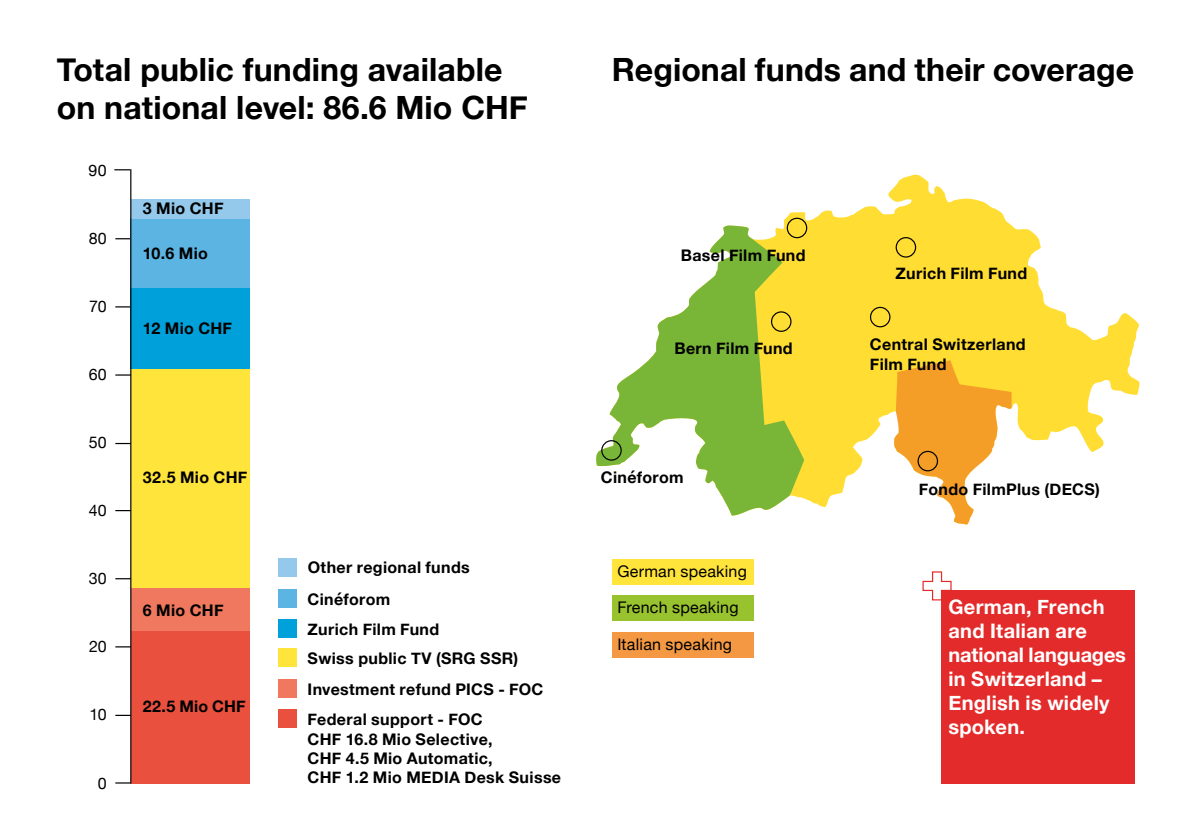
<style>
.page{position:relative;width:1191px;height:840px;background:#fff}
.page>*{position:absolute;margin:0;border:0;box-sizing:border-box;transform-origin:0 0}
.t1{font:700 32px/38.4px "Helvetica Neue";letter-spacing:.005em;color:#000}
.t2{font:700 20px/24px "Helvetica Neue";letter-spacing:.015em;color:#fff}
.t3{font:700 16px/19.2px "Helvetica Neue";letter-spacing:.02em;color:#000}
.t4{font:16px "Helvetica Neue";letter-spacing:.015em;color:#000}
</style>
<div class="page">
<svg style="left:731px;top:174px;width:408px;height:342px;fill:#fd3"></svg>
<svg style="left:894px;top:360px;width:117px;height:164px"></svg>
<svg style="left:596px;top:225px;width:208px;height:290px"></svg>
<div style="left:786px;top:217px;width:21px;height:21px;border:1px solid #000;border-radius:50%"></div>
<div style="left:895px;top:237px;width:21px;height:20px;border:1px solid #000;border-radius:50%"></div>
<div style="left:771px;top:311px;width:20px;height:21px;border:1px solid #000;border-radius:50%"></div>
<div style="left:601px;top:440px;width:21px;height:20px;border:1px solid #000;border-radius:50%"></div>
<div style="left:917px;top:450px;width:21px;height:21px;border:1px solid #000;border-radius:50%"></div>
<svg style="left:115px;top:238px;width:15px;height:1px"></svg>
<svg style="left:115px;top:306px;width:15px;height:1px"></svg>
<svg style="left:115px;top:374px;width:15px;height:1px"></svg>
<svg style="left:115px;top:442px;width:15px;height:2px"></svg>
<svg style="left:115px;top:510px;width:15px;height:1px"></svg>
<svg style="left:115px;top:578px;width:15px;height:1px"></svg>
<svg style="left:115px;top:646px;width:15px;height:1px"></svg>
<svg style="left:115px;top:714px;width:15px;height:1px"></svg>
<svg style="left:115px;top:782px;width:15px;height:1px"></svg>
<div style="left:130px;top:218px;width:119px;height:70px;background:#5cb4e3"></div>
<div style="left:131px;top:587px;width:118px;height:45px;background:#ef785e"></div>
<div style="left:131px;top:369px;width:118px;height:218px;background:#ffe43b"></div>
<div style="left:130px;top:288px;width:119px;height:81px;background:#00a1da"></div>
<div style="left:131px;top:198px;width:118px;height:20px;background:#94c9eb"></div>
<div style="left:131px;top:631px;width:118px;height:152px;background:#e9503e"></div>
<hr style="left:130px;top:169px;width:1px;height:614px;background:#000">
<div style="left:941px;top:589px;width:193px;height:193px;background:#e42b2b"></div>
<svg style="left:922px;top:571px;width:30px;height:29px"></svg>
<svg style="left:114px;top:169px;width:16px;height:1px"></svg>
<div style="left:278px;top:558px;width:19px;height:18px;background:#94c9eb"></div>
<div style="left:278px;top:589px;width:19px;height:18px;background:#5cb4e3"></div>
<div style="left:278px;top:619px;width:19px;height:18px;background:#00a1da"></div>
<div style="left:278px;top:648px;width:19px;height:18px;background:#ffe43b"></div>
<div style="left:278px;top:709px;width:19px;height:18px;background:#e9503e"></div>
<div style="left:278px;top:678px;width:19px;height:19px;background:#ef785e"></div>
<div style="left:611px;top:632px;width:142px;height:25px;background:#f49843"></div>
<div style="left:611px;top:595px;width:142px;height:25px;background:#98c22e"></div>
<div style="left:611px;top:558px;width:142px;height:25px;background:#ffe43b"></div>
<div style="left:870px;top:306px;width:20px;height:21px;border:1px solid #000;border-radius:50%"></div>
<h1 class="t1" style="left:57px;top:51px;width:472px">Total public funding available on national level: 86.6 Mio CHF</h1>
<h1 class="t1" style="left:612px;top:51px;width:524px">Regional funds and their coverage</h1>
<p class="t4" style="left:89px;top:158px;width:20px">90</p>
<p class="t4" style="left:89px;top:226px;width:20px">80</p>
<p class="t4" style="left:89px;top:294px;width:19px">70</p>
<p class="t4" style="left:89px;top:362px;width:20px">60</p>
<p class="t4" style="left:89px;top:430px;width:19px">50</p>
<p class="t4" style="left:89px;top:498px;width:19px">40</p>
<p class="t4" style="left:89px;top:566px;width:20px">30</p>
<p class="t4" style="left:89px;top:634px;width:19px">20</p>
<p class="t4" style="left:90px;top:702px;width:19px">10</p>
<p class="t4" style="left:98px;top:770px;width:10px">0</p>
<p class="t3" style="left:143px;top:199px;width:82px">3 Mio CHF</p>
<p class="t3" style="left:143px;top:243px;width:66px">10.6 Mio</p>
<p class="t3" style="left:143px;top:319px;width:91px">12 Mio CHF</p>
<p class="t3" style="left:143px;top:467px;width:106px">32.5 Mio CHF</p>
<p class="t3" style="left:143px;top:600px;width:82px">6 Mio CHF</p>
<p class="t3" style="left:143px;top:696px;width:104px">22.5 Mio CHF</p>
<p class="t3" style="left:681px;top:246px;width:126px">Basel Film Fund</p>
<p class="t3" style="left:674px;top:338px;width:120px">Bern Film Fund</p>
<p class="t3" style="left:307px;top:551px;width:164px;line-height:31.8px">Other regional funds<br>Cinéforom</p>
<p class="t3" style="left:307px;top:615px;width:212px;line-height:28.8px">Zurich Film Fund<br>Swiss public TV (SRG SSR)</p>
<p class="t3" style="left:307px;top:679px;width:237px">Investment refund PICS - FOC</p>
<p class="t3" style="left:307px;top:710px;width:255px">Federal support - FOC<br>CHF 16.8 Mio Selective,<br>CHF 4.5 Mio Automatic,<br>CHF 1.2 Mio MEDIA Desk Suisse</p>
<p class="t3" style="left:601px;top:468px;width:84px">Cinéforom</p>
<p class="t4" style="left:617px;top:559px;width:131px">German speaking</p>
<p class="t4" style="left:617px;top:595px;width:123px">French speaking</p>
<p class="t4" style="left:617px;top:632px;width:116px">Italian speaking</p>
<p class="t3" style="left:895px;top:264px;width:133px">Zurich Film Fund</p>
<p class="t3" style="left:870px;top:335px;width:157px">Central Switzerland<br>Film Fund</p>
<p class="t3" style="left:919px;top:479px;width:182px">Fondo FilmPlus (DECS)</p>
<p class="t2" style="left:948px;top:594px;width:179px">German, French and Italian are national languages in Switzerland –<br>English is widely spoken.</p>
</div>
